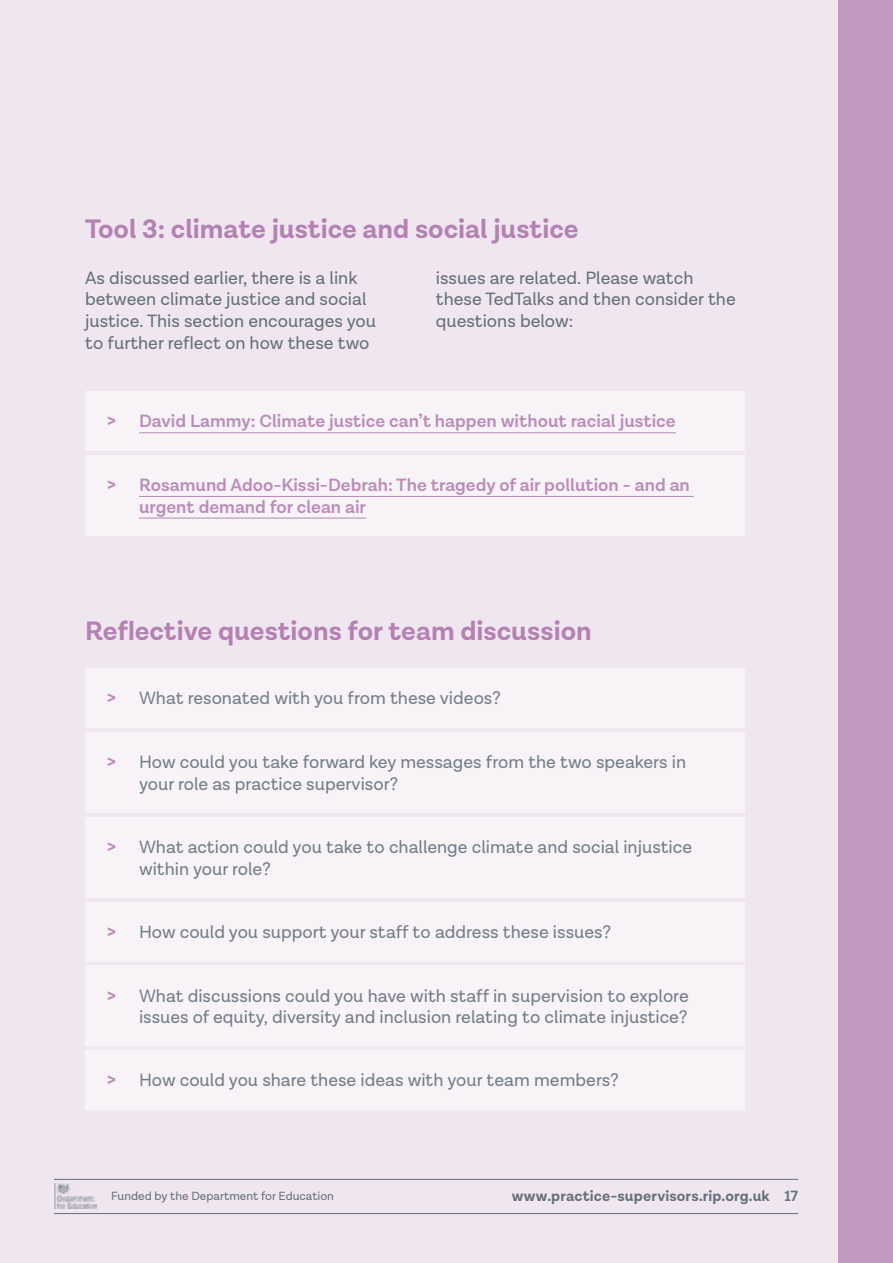
<style>
.page{position:relative;width:893px;height:1263px;background:#f0e6f0}
.page>*{position:absolute;margin:0;border:0;box-sizing:border-box;transform-origin:0 0}
.t1{font:700 27px "Lota Grotesque Alt 1";color:#b381b2}
.t2{font:18px/21.6px "Lota Grotesque Alt 1";color:#64707b}
.t3{font:600 18px/21.6px "Lota Grotesque Alt 1";color:#b381b2}
.t4{font:700 15px "Lota Grotesque Alt 1";letter-spacing:.01em;color:#64707b}
.t5{font:12px "Lota Grotesque Alt 1";color:#64707b}
.s1{font-weight:700}
.s2{font-weight:700;color:#b381b2}
.s3{font-weight:600}
</style>
<div class="page">
<img style="left:54px;top:1183px;width:42px;height:25px">
<div style="left:839px;top:0;width:54px;height:1263px;background:#c29ac1"></div>
<hr style="left:54px;top:1179px;width:744px;height:1px;background:#64707b">
<hr style="left:54px;top:1213px;width:744px;height:1px;background:#64707b">
<div style="left:85px;top:668px;width:659px;height:60px;background:#f7f3f7"></div>
<div style="left:85px;top:732px;width:659px;height:81px;background:#f7f3f7"></div>
<div style="left:85px;top:817px;width:659px;height:80px;background:#f7f3f7"></div>
<div style="left:85px;top:902px;width:659px;height:59px;background:#f7f3f7"></div>
<div style="left:85px;top:965px;width:659px;height:81px;background:#f7f3f7"></div>
<div style="left:85px;top:1050px;width:659px;height:59px;background:#f7f3f7"></div>
<div style="left:85px;top:391px;width:659px;height:60px;background:#f7f3f7"></div>
<div style="left:85px;top:455px;width:659px;height:81px;background:#f7f3f7"></div>
<hr style="left:139px;top:432px;width:537px;height:1px;background:#b381b2">
<hr style="left:139px;top:496px;width:555px;height:1px;background:#b381b2">
<hr style="left:139px;top:517px;width:227px;height:2px;background:#b381b2">
<h1 class="t1" style="left:85px;top:214px;width:495px">Tool 3: climate justice and social justice</h1>
<p class="t2" style="left:85px;top:267px;width:293px">As discussed earlier, there is a link between climate justice and social justice. This section encourages you to further reflect on how these two</p>
<p class="t2" style="left:436px;top:267px;width:301px">issues are related. Please watch these TedTalks and then consider the questions below:</p>
<p class="t3" style="left:106px;top:411px;width:571px"><span class="s1">&gt;</span> David Lammy: Climate justice can’t happen without racial justice</p>
<p class="t3" style="left:139px;top:475px;width:552px;text-indent:-33px"><span class="s1">&gt;</span> Rosamund Adoo-Kissi-Debrah: The tragedy of air pollution - and an urgent demand for clean air</p>
<h1 class="t1" style="left:85px;top:615px;width:508px">Reflective questions for team discussion</h1>
<p class="t2" style="left:106px;top:688px;width:396px"><span class="s2">&gt;</span> What resonated with you from these videos?</p>
<p class="t2" style="left:139px;top:752px;width:549px;text-indent:-33px"><span class="s2">&gt;</span> How could you take forward key messages from the two speakers in your role as practice supervisor?</p>
<p class="t2" style="left:139px;top:837px;width:555px;text-indent:-33px"><span class="s2">&gt;</span> What action could you take to challenge climate and social injustice within your role?</p>
<p class="t2" style="left:106px;top:922px;width:506px"><span class="s2">&gt;</span> How could you support your staff to address these issues?</p>
<p class="t2" style="left:106px;top:985px;width:584px;text-align:right"><span class="s2">&gt;</span> What discussions could you have with staff in supervision to explore issues of equity, diversity and inclusion relating to climate injustice?</p>
<p class="t2" style="left:106px;top:1070px;width:514px"><span class="s2">&gt;</span> How could you share these ideas with your team members?</p>
<p class="t5" style="left:111px;top:1189px;width:224px">Funded by the Department for Education</p>
<p class="t4" style="left:512px;top:1187px;width:288px">www.practice-supervisors.rip.org.uk <span class="s3">17</span></p>
</div>
